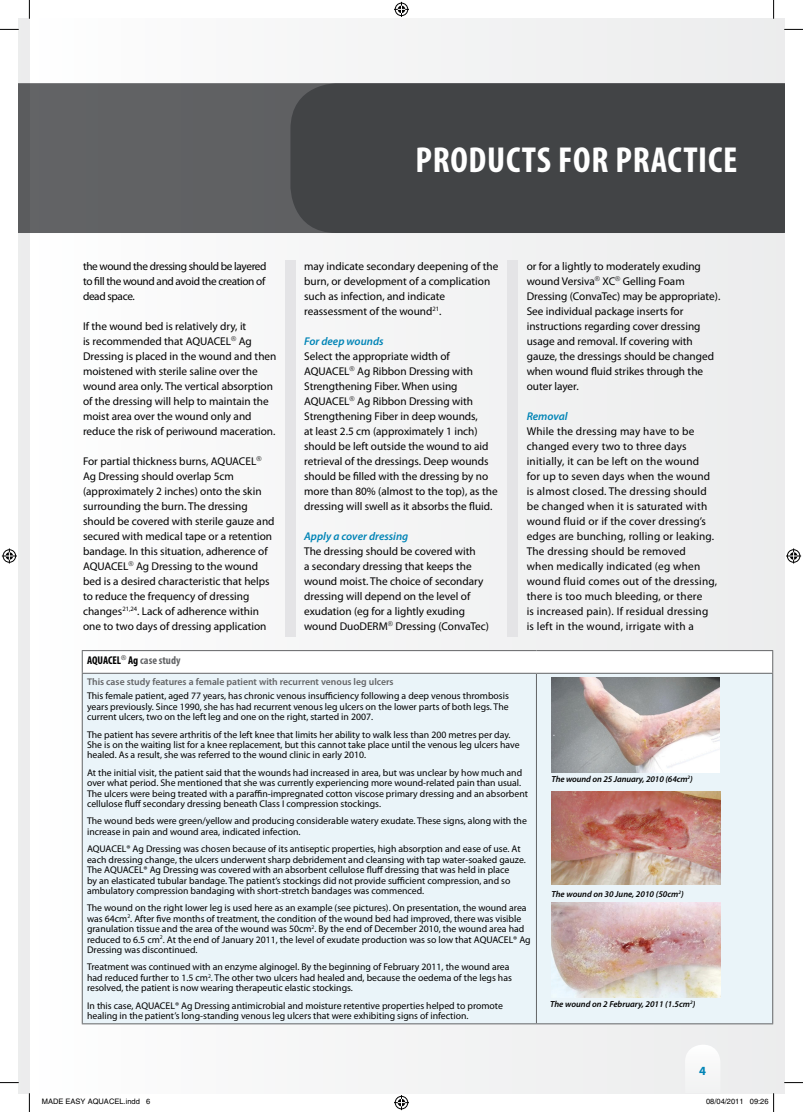
<style>
.page{position:relative;width:803px;height:1112px;background:#fff}
.page>*{position:absolute;margin:0;border:0;box-sizing:border-box;transform-origin:0 0}
.t1{font:700 condensed 36.25px "Myriad Pro";letter-spacing:.02em;color:#fff}
.t2{font:700 12.5px "Myriad Pro";color:#0084b6}
.t3{font:11.25px/15px "Myriad Pro";color:#000}
.t4{font:11.25px/15px "Myriad Pro";letter-spacing:.02em;color:#000}
.t5{font:italic 600 11.25px "Myriad Pro";color:#0084b6}
.t6{font:700 condensed 11.25px "Myriad Pro";color:#000}
.t7{font:9.75px/10.4px "Myriad Pro";color:#000}
.t8{font:600 9.75px "Myriad Pro";color:#636466}
.t9{font:italic 600 8.75px "Myriad Pro";color:#000}
.t10{font:7.5px "Helvetica";color:#000}
.s1{color:#636466}
</style>
<div class="page">
<div style="left:29px;top:19px;width:755px;height:1073px;background:#f4f5f5"></div>
<div style="left:285px;top:260px;width:11px;height:376px;background:#e4e4e6"></div>
<div style="left:507px;top:260px;width:11px;height:376px;background:#e4e4e6"></div>
<div style="left:82px;top:650px;width:691px;height:23px;background:#fff"></div>
<div style="left:83px;top:673px;width:689px;height:350px;background:#eaf4f9"></div>
<svg style="left:772px;top:651px;width:1px;height:21px"></svg>
<hr style="left:536px;top:673px;width:1px;height:350px;background:#636466">
<hr style="left:772px;top:673px;width:1px;height:350px;background:#636466">
<hr style="left:82px;top:650px;width:454px;height:1px;background:#636466">
<svg style="left:82px;top:651px;width:1px;height:21px"></svg>
<hr style="left:536px;top:650px;width:237px;height:1px;background:#636466">
<hr style="left:82px;top:672px;width:454px;height:1px;background:#636466">
<hr style="left:82px;top:673px;width:1px;height:350px;background:#636466">
<hr style="left:536px;top:672px;width:237px;height:1px;background:#636466">
<hr style="left:82px;top:1023px;width:454px;height:1px;background:#636466">
<hr style="left:536px;top:1023px;width:237px;height:1px;background:#636466">
<img style="left:551px;top:677px;width:169px;height:95px">
<img style="left:551px;top:902px;width:170px;height:95px">
<img style="left:551px;top:791px;width:169px;height:92px">
<div style="left:19px;top:19px;width:11px;height:1073px;background:#ececed"></div>
<svg style="left:19px;top:83px;width:765px;height:150px;background:#4d4e50"></svg>
<svg style="left:0;top:29px;width:19px;height:1px"></svg>
<svg style="left:784px;top:29px;width:19px;height:1px"></svg>
<svg style="left:0;top:1081px;width:19px;height:2px"></svg>
<svg style="left:784px;top:1081px;width:19px;height:2px"></svg>
<svg style="left:29px;top:0;width:1px;height:19px"></svg>
<svg style="left:29px;top:1092px;width:1px;height:19px"></svg>
<svg style="left:773px;top:0;width:1px;height:19px"></svg>
<svg style="left:394px;top:2px;width:15px;height:15px"></svg>
<svg style="left:394px;top:1095px;width:15px;height:14px"></svg>
<svg style="left:2px;top:548px;width:15px;height:15px"></svg>
<svg style="left:786px;top:548px;width:15px;height:15px"></svg>
<svg style="left:685px;top:1045px;width:58px;height:49px"></svg>
<svg style="left:750px;top:1092px;width:24px;height:19px"></svg>
<h1 class="t1" style="left:415px;top:137px;width:323px">PRODUCTS FOR PRACTICE</h1>
<p class="t3" style="left:83px;top:258px;width:185px;text-align:justify">the wound the dressing should be layered to fill the wound and avoid the creation of dead space.</p>
<p class="t3" style="left:83px;top:318px;width:195px">If the wound bed is relatively dry, it<br>is recommended that AQUACEL<sup>®</sup> Ag Dressing is placed in the wound and then moistened with sterile saline over the wound area only. The vertical absorption of the dressing will help to maintain the moist area over the wound only and reduce the risk of periwound maceration.</p>
<p class="t3" style="left:83px;top:453px;width:193px">For partial thickness burns, AQUACEL<sup>® </sup>Ag Dressing should overlap 5cm (approximately 2 inches) onto the skin surrounding the burn. The dressing should be covered with sterile gauze and secured with medical tape or a retention bandage. In this situation, adherence of AQUACEL<sup>®</sup> Ag Dressing to the wound bed is a desired characteristic that helps to reduce the frequency of dressing changes<sup>21,24</sup>. Lack of adherence within one to two days of dressing application</p>
<p class="t3" style="left:304px;top:258px;width:196px">may indicate secondary deepening of the burn, or development of a complication such as infection, and indicate reassessment of the wound<sup>21</sup>.</p>
<p class="t5" style="left:304px;top:333px;width:81px">For deep wounds</p>
<p class="t3" style="left:304px;top:348px;width:195px">Select the appropriate width of AQUACEL<sup>®</sup> Ag Ribbon Dressing with Strengthening Fiber. When using AQUACEL<sup>®</sup> Ag Ribbon Dressing with Strengthening Fiber in deep wounds,<br>at least 2.5 cm (approximately 1 inch) should be left outside the wound to aid retrieval of the dressings. Deep wounds should be filled with the dressing by no more than 80% (almost to the top), as the dressing will swell as it absorbs the fluid.</p>
<p class="t5" style="left:304px;top:528px;width:106px">Apply a cover dressing</p>
<p class="t3" style="left:304px;top:543px;width:186px">The dressing should be covered with<br>a secondary dressing that keeps the wound moist. The choice of secondary dressing will depend on the level of exudation (eg for a lightly exuding wound DuoDERM<sup>®</sup> Dressing (ConvaTec)</p>
<p class="t3" style="left:527px;top:258px;width:195px">or for a lightly to moderately exuding wound Versiva<sup>®</sup> XC<sup>®</sup> Gelling Foam Dressing (ConvaTec) may be appropriate).<br>See individual package inserts for instructions regarding cover dressing usage and removal. If covering with gauze, the dressings should be changed when wound fluid strikes through the outer layer.</p>
<p class="t5" style="left:527px;top:408px;width:42px">Removal</p>
<p class="t4" style="left:527px;top:423px;width:192px">While the dressing may have to be changed every two to three days initially, it can be left on the wound<br>for up to seven days when the wound is almost closed. The dressing should be changed when it is saturated with wound fluid or if the cover dressing’s edges are bunching, rolling or leaking.<br>The dressing should be removed<br>when medically indicated (eg when wound fluid comes out of the dressing, there is too much bleeding, or there<br>is increased pain). If residual dressing is left in the wound, irrigate with a</p>
<p class="t6" style="left:87px;top:653px;width:95px">AQUACEL<sup>®</sup> Ag <span class="s1">case study</span></p>
<p class="t8" style="left:87px;top:675px;width:308px">This case study features a female patient with recurrent venous leg ulcers</p>
<p class="t7" style="left:87px;top:690px;width:423px;text-align:justify">This female patient, aged 77 years, has chronic venous insufficiency following a deep venous thrombosis years previously. Since 1990, she has had recurrent venous leg ulcers on the lower parts of both legs. The current ulcers, two on the left leg and one on the right, started in 2007.</p>
<p class="t7" style="left:87px;top:728px;width:434px">The patient has severe arthritis of the left knee that limits her ability to walk less than 200 metres per day.<br>She is on the waiting list for a knee replacement, but this cannot take place until the venous leg ulcers have healed. As a result, she was referred to the wound clinic in early 2010.</p>
<p class="t7" style="left:87px;top:767px;width:442px">At the initial visit, the patient said that the wounds had increased in area, but was unclear by how much and over what period. She mentioned that she was currently experiencing more wound-related pain than usual.<br>The ulcers were being treated with a paraffin-impregnated cotton viscose primary dressing and an absorbent cellulose fluff secondary dressing beneath Class I compression stockings.</p>
<p class="t7" style="left:87px;top:815px;width:441px">The wound beds were green/yellow and producing considerable watery exudate. These signs, along with the increase in pain and wound area, indicated infection.</p>
<p class="t7" style="left:87px;top:843px;width:440px">AQUACEL® Ag Dressing was chosen because of its antiseptic properties, high absorption and ease of use. At each dressing change, the ulcers underwent sharp debridement and cleansing with tap water-soaked gauze.<br>The AQUACEL® Ag Dressing was covered with an absorbent cellulose fluff dressing that was held in place<br>by an elasticated tubular bandage. The patient’s stockings did not provide sufficient compression, and so ambulatory compression bandaging with short-stretch bandages was commenced.</p>
<p class="t7" style="left:87px;top:902px;width:445px">The wound on the right lower leg is used here as an example (see pictures). On presentation, the wound area was 64cm<sup>2</sup>. After five months of treatment, the condition of the wound bed had improved, there was visible granulation tissue and the area of the wound was 50cm<sup>2</sup>. By the end of December 2010, the wound area had reduced to 6.5 cm<sup>2</sup>. At the end of January 2011, the level of exudate production was so low that AQUACEL® Ag Dressing was discontinued.</p>
<p class="t7" style="left:87px;top:961px;width:426px">Treatment was continued with an enzyme alginogel. By the beginning of February 2011, the wound area had reduced further to 1.5 cm<sup>2</sup>. The other two ulcers had healed and, because the oedema of the legs has resolved, the patient is now wearing therapeutic elastic stockings.</p>
<p class="t7" style="left:87px;top:999px;width:417px">In this case, AQUACEL® Ag Dressing antimicrobial and moisture retentive properties helped to promote healing in the patient’s long-standing venous leg ulcers that were exhibiting signs of infection.</p>
<p class="t9" style="left:551px;top:773px;width:143px">The wound on 25 January, 2010 (64cm<sup>2</sup>)</p>
<p class="t9" style="left:551px;top:888px;width:134px">The wound on 30 June, 2010 (50cm<sup>2</sup>)</p>
<p class="t9" style="left:550px;top:997px;width:147px">The wound on 2 February, 2011 (1.5cm<sup>2</sup>)</p>
<p class="t2" style="left:699px;top:1062px;width:8px">4</p>
<p class="t10" style="left:42px;top:1097px;width:110px">MADE EASY AQUACEL.indd 6</p>
<p class="t10" style="left:706px;top:1097px;width:64px">08/04/2011 09:26</p>
</div>
